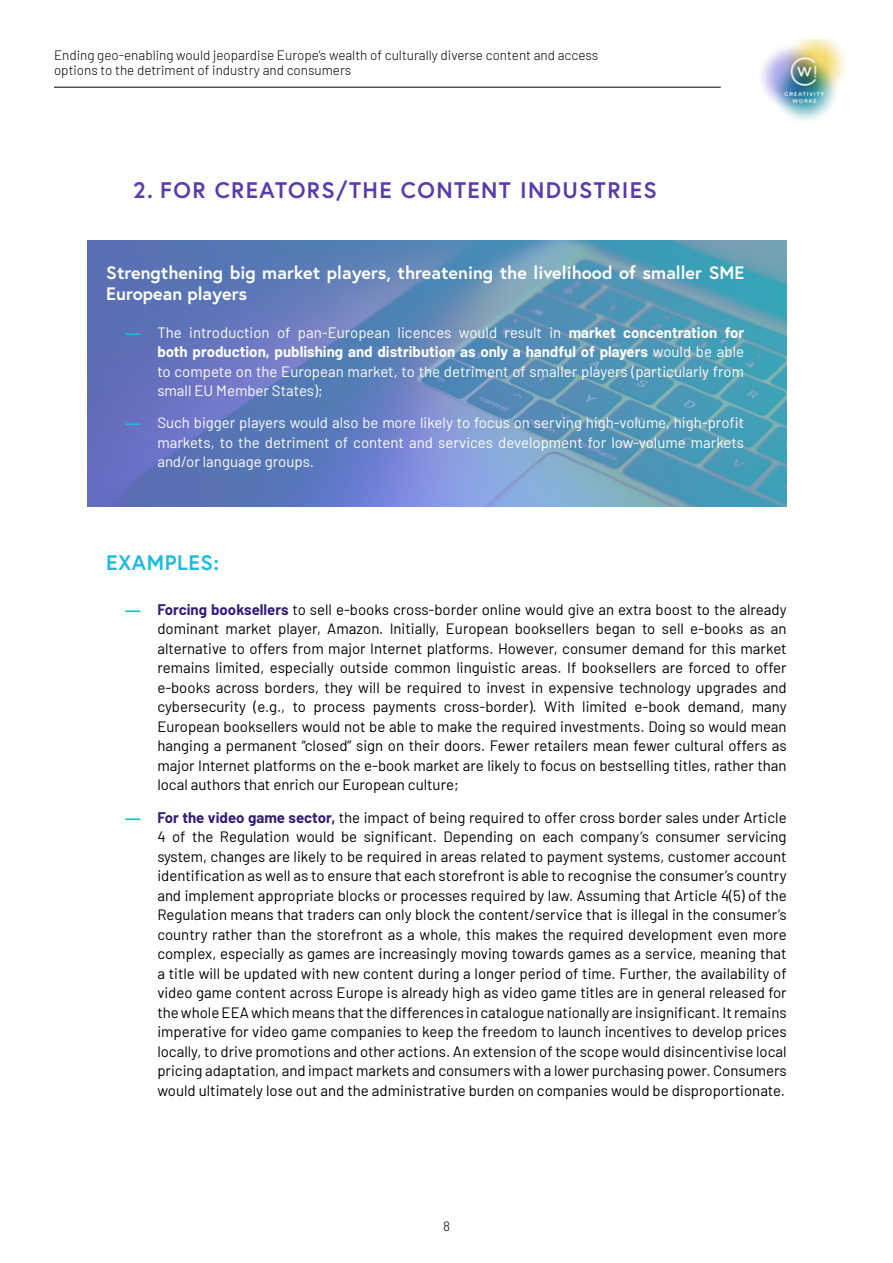
<style>
.page{position:relative;width:893px;height:1263px;background:#fff}
.page>*{position:absolute;margin:0;border:0;box-sizing:border-box;transform-origin:0 0}
.t1{font:700 22.5px "Europa";letter-spacing:.06em;color:#5a3aac}
.t2{font:700 21px "Europa";letter-spacing:.03em;color:#18bddc}
.t3{font:700 18px/20.7px "Europa";color:#fff}
.t4{font:15px/19.5px "Barlow";color:#000;text-align:justify}
.t5{font:15px/19.5px "Barlow";color:#fff;text-align:justify}
.t6{font:300 13.5px/15px "Barlow";color:#000}
.s1{font-family:"Europa";font-weight:700;color:#18bddc}
.s2{font-weight:700}
.s3{font-weight:700;color:#351c75}
</style>
<div class="page">
<img style="left:761px;top:40px;width:85px;height:81px">
<hr style="left:54px;top:87px;width:667px;height:1px;background:#000">
<svg style="left:87px;top:240px;width:700px;height:266px;background:#5f89bb"></svg>
<p class="t6" style="left:54px;top:46px;width:546px">Ending geo-enabling would jeopardise Europe’s wealth of culturally diverse content and access options to the detriment of industry and consumers</p>
<h1 class="t1" style="left:133px;top:175px;width:525px">2. FOR CREATORS/THE CONTENT INDUSTRIES</h1>
<p class="t3" style="left:106px;top:262px;width:639px">Strengthening big market players, threatening the livelihood of smaller SME<br>European players</p>
<p class="t5" style="left:157px;top:321px;width:588px;text-indent:-32px"><span class="s1">—</span> The introduction of pan-European licences would result in <span class="s2">market concentration for both production, publishing and distribution as only a handful of players</span> would be able to compete on the European market, to the detriment of smaller players (particularly from small EU Member States);</p>
<p class="t5" style="left:157px;top:412px;width:588px;text-indent:-32px"><span class="s1">—</span> Such bigger players would also be more likely to focus on serving high-volume, high-profit markets, to the detriment of content and services development for low-volume markets and/or language groups.</p>
<h2 class="t2" style="left:106px;top:548px;width:115px">EXAMPLES:</h2>
<p class="t4" style="left:157px;top:599px;width:631px;text-indent:-32px"><span class="s1">—</span> <span class="s3">Forcing booksellers</span> to sell e-books cross-border online would give an extra boost to the already dominant market player, Amazon. Initially, European booksellers began to sell e-books as an alternative to offers from major Internet platforms. However, consumer demand for this market remains limited, especially outside common linguistic areas. If booksellers are forced to offer e-books across borders, they will be required to invest in expensive technology upgrades and cybersecurity (e.g., to process payments cross-border). With limited e-book demand, many European booksellers would not be able to make the required investments. Doing so would mean hanging a permanent “closed” sign on their doors. Fewer retailers mean fewer cultural offers as major Internet platforms on the e-book market are likely to focus on bestselling titles, rather than local authors that enrich our European culture;</p>
<p class="t4" style="left:157px;top:806px;width:631px;text-indent:-32px"><span class="s1">—</span> <span class="s3">For the video game sector,</span> the impact of being required to offer cross border sales under Article 4 of the Regulation would be significant. Depending on each company’s consumer servicing system, changes are likely to be required in areas related to payment systems, customer account identification as well as to ensure that each storefront is able to recognise the consumer’s country and implement appropriate blocks or processes required by law. Assuming that Article 4(5) of the Regulation means that traders can only block the content/service that is illegal in the consumer’s country rather than the storefront as a whole, this makes the required development even more complex, especially as games are increasingly moving towards games as a service, meaning that a title will be updated with new content during a longer period of time. Further, the availability of video game content across Europe is already high as video game titles are in general released for the whole EEA which means that the differences in catalogue nationally are insignificant. It remains imperative for video game companies to keep the freedom to launch incentives to develop prices locally, to drive promotions and other actions. An extension of the scope would disincentivise local pricing adaptation, and impact markets and consumers with a lower purchasing power. Consumers would ultimately lose out and the administrative burden on companies would be disproportionate.</p>
<p class="t6" style="left:443px;top:1217px;width:8px">8</p>
</div>
